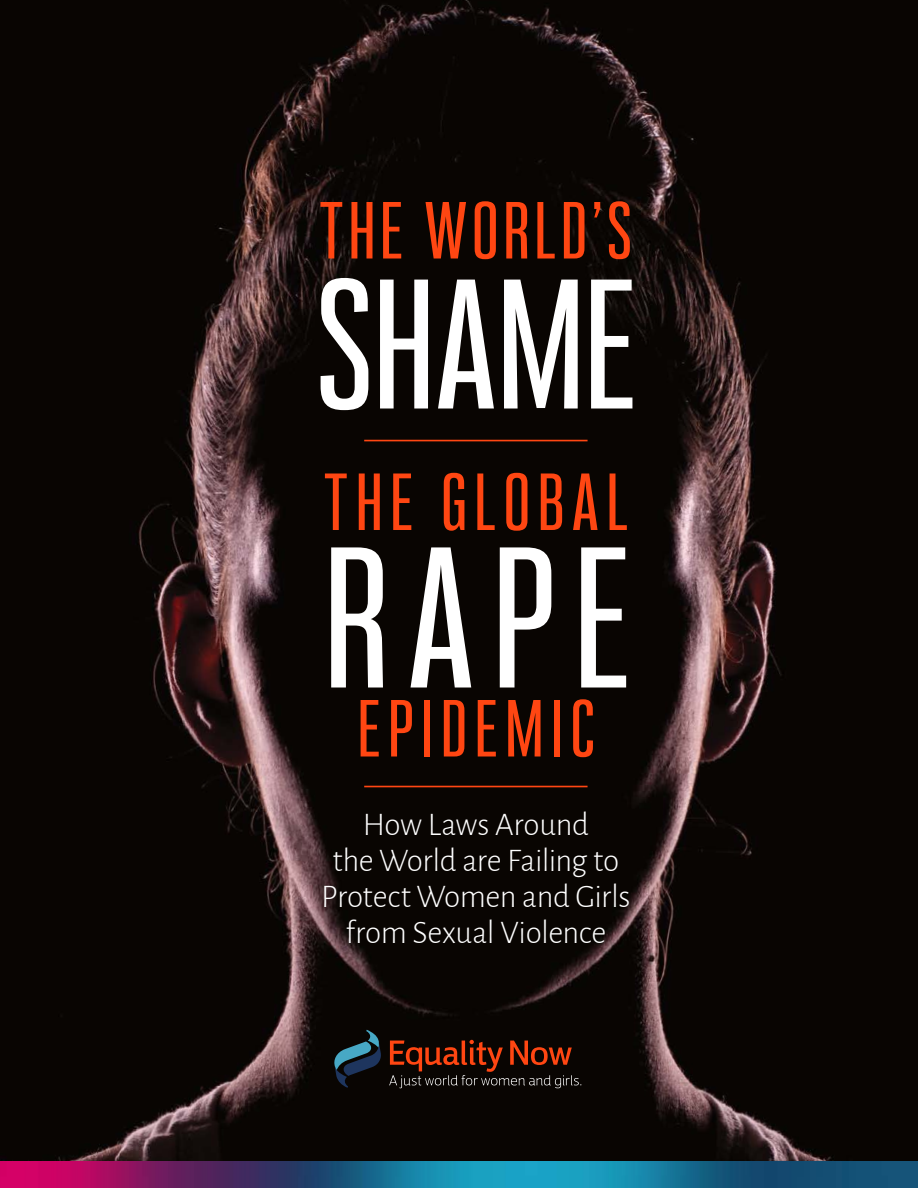
<style>
.page{position:relative;width:918px;height:1188px;background:#fff}
.page>*{position:absolute;margin:0;border:0;box-sizing:border-box;transform-origin:0 0}
.t1{font:500 175.5px "Bw Stretch";color:#fff}
.t2{font:500 161.55px "Bw Stretch";letter-spacing:-.01em;color:#fff}
.t3{font:500 70.8px "Bw Stretch";letter-spacing:.055em;color:#ff4612}
.t4{font:500 70.8px "Bw Stretch";letter-spacing:.105em;color:#ff4612}
.t5{font:500 70.8px "Bw Stretch";letter-spacing:.085em;color:#ff4612}
.t6{font:300 33px/36px "Alegreya Sans";letter-spacing:-.015em;color:#fff;text-align:center}
</style>
<div class="page">
<img style="left:0;top:0;width:918px;height:1161px">
<hr style="left:364px;top:786px;width:224px;height:1px;background:#ff4612">
<hr style="left:364px;top:440px;width:224px;height:1px;background:#ff4612">
<svg style="left:333px;top:1030px;width:49px;height:58px;background:#182b36"></svg>
<svg style="left:389px;top:1040px;width:192px;height:48px;background:#3e190e"></svg>
<img style="left:0;top:1161px;width:918px;height:27px">
<h3 class="t3" style="left:320px;top:185px;width:314px">THE WORLD’S</h3>
<h2 class="t2" style="left:316px;top:241px;width:322px">SHAME</h2>
<h3 class="t4" style="left:324px;top:457px;width:305px">THE GLOBAL</h3>
<h1 class="t1" style="left:322px;top:506px;width:310px">RAPE</h1>
<h3 class="t5" style="left:357px;top:683px;width:240px">EPIDEMIC</h3>
<p class="t6" style="left:321px;top:805px;width:311px">How Laws Around<br>the World are Failing to<br>Protect Women and Girls from Sexual Violence</p>
</div>
